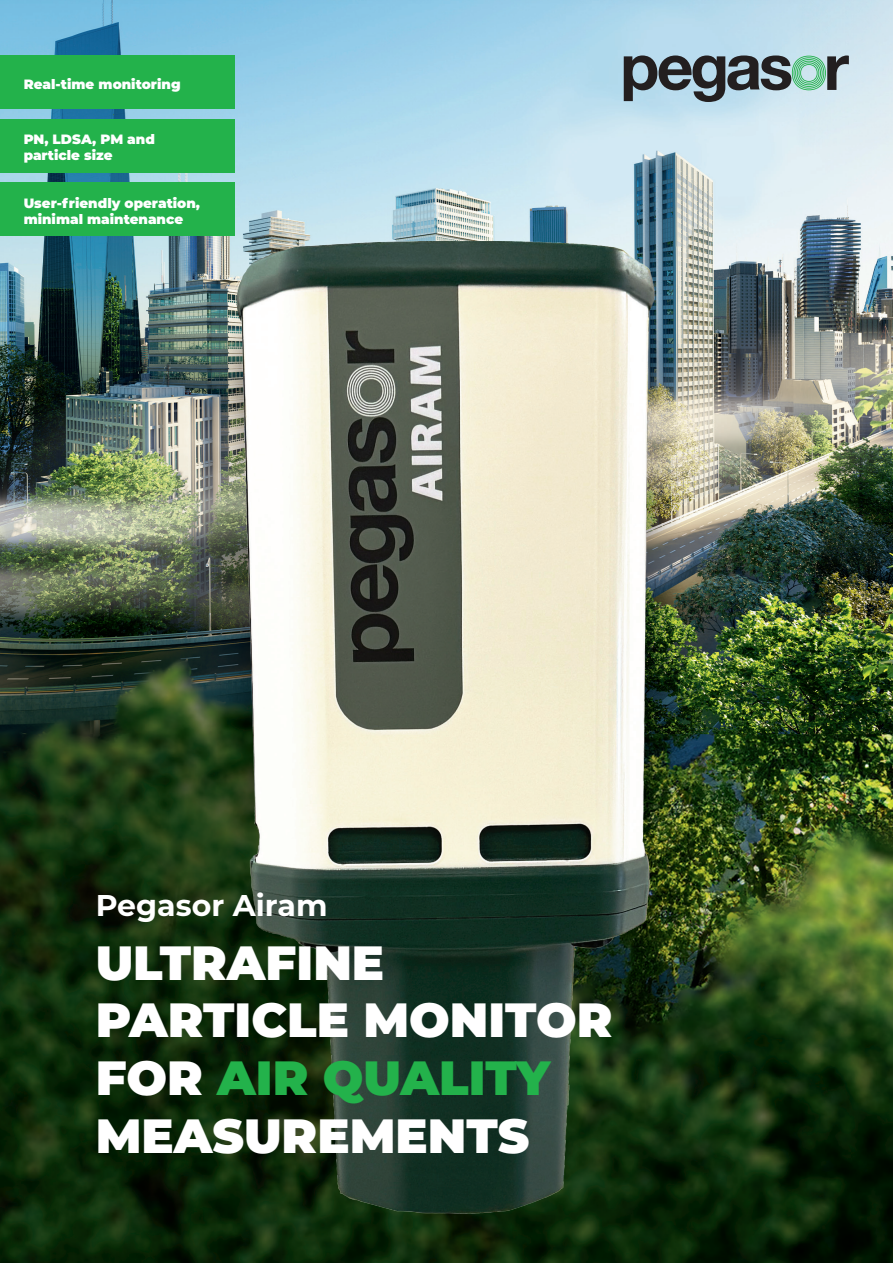
<style>
.page{position:relative;width:893px;height:1263px;background:#fff}
.page>*{position:absolute;margin:0;border:0;box-sizing:border-box;transform-origin:0 0}
.t1{font:900 48px/57.6px "Montserrat";color:#fff}
.t2{font:700 30px "Montserrat";color:#fff}
.t3{font:900 13.5px/16.2px "Montserrat";color:#fff}
.s1{color:#23b24b}
</style>
<div class="page">
<img style="left:0;top:0;width:893px;height:1263px">
<img style="left:236px;top:242px;width:419px;height:971px">
<svg style="left:624px;top:55px;width:225px;height:47px;background:#7b8f94"></svg>
<div style="left:0;top:119px;width:235px;height:53px;background:#23b24b"></div>
<div style="left:0;top:55px;width:235px;height:54px;background:#23b24b"></div>
<div style="left:0;top:183px;width:235px;height:53px;background:#23b24b"></div>
<p class="t3" style="left:24px;top:75px;width:158px">Real-time monitoring</p>
<p class="t3" style="left:24px;top:130px;width:133px">PN, LDSA, PM and particle size</p>
<p class="t3" style="left:24px;top:194px;width:178px">User-friendly operation, minimal maintenance</p>
<h2 class="t2" style="left:96px;top:883px;width:233px">Pegasor Airam</h2>
<h1 class="t1" style="left:96px;top:931px;width:518px">ULTRAFINE<br>PARTICLE MONITOR<br>FOR <span class="s1">AIR QUALITY<br></span>MEASUREMENTS</h1>
</div>
